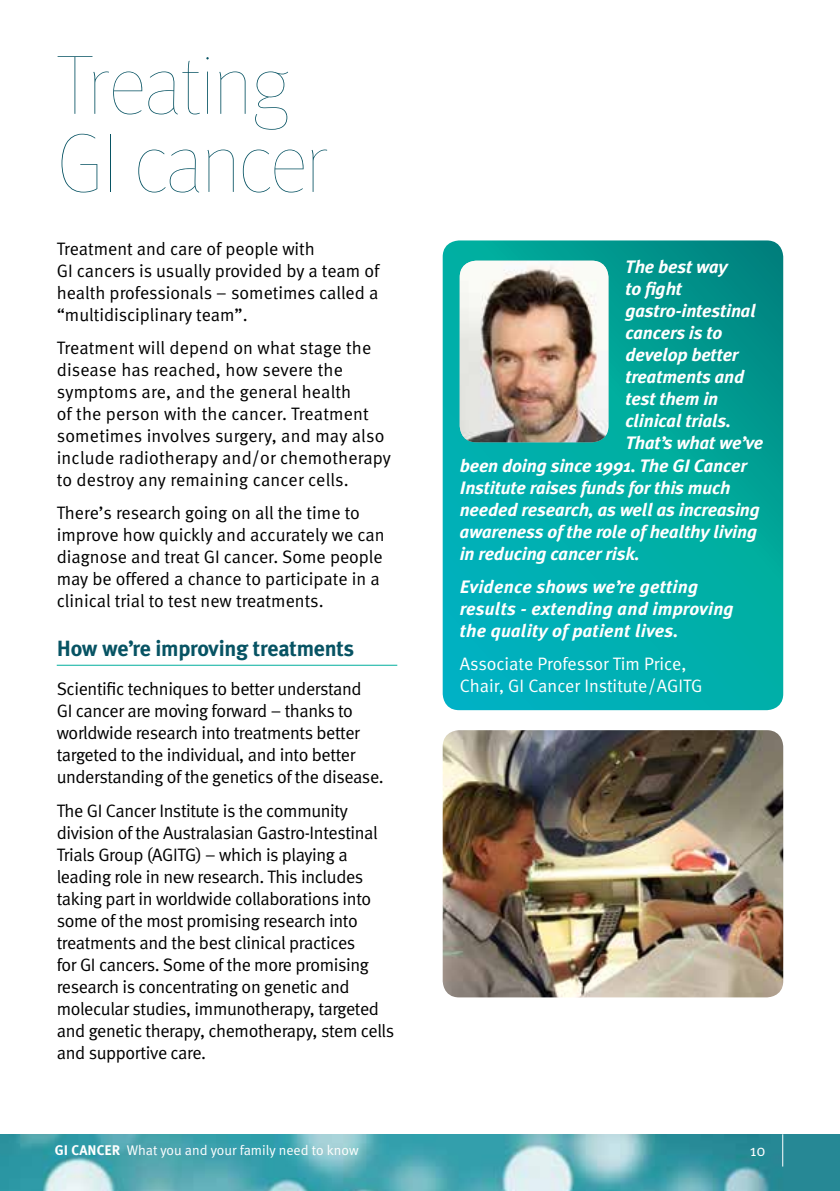
<style>
.page{position:relative;width:840px;height:1191px;background:#fff}
.page>*{position:absolute;margin:0;border:0;box-sizing:border-box;transform-origin:0 0}
.t1{font:84px/78px "Meta Pro Hair";letter-spacing:-.02em;color:#075363}
.t2{font:700 22px "Meta Plus";letter-spacing:-.01em;color:#075363}
.t3{font:18px/22px "Meta Normal";letter-spacing:-.02em;color:#000}
.t4{font:18px/22px "Meta Normal";color:#000}
.t5{font:italic 700 18px "Meta Plus";letter-spacing:-.01em;color:#fff}
.t6{font:18px/22px "Meta Normal";letter-spacing:.01em;color:#000}
.t7{font:italic 700 18px/22px "Meta Plus";letter-spacing:.01em;color:#fff}
.t8{font:18px/22px "Meta Normal";color:#fff}
.t9{font:16px "Meta Normal";color:#fff}
.t10{font:14px "Meta Normal";color:#fff}
.s1{font-family:"Meta Plus";font-weight:700}
</style>
<div class="page">
<img style="left:1px;top:1134px;width:838px;height:57px">
<img style="left:0;top:1134px;width:1px;height:57px">
<hr style="left:781px;top:1134px;width:1px;height:32px;background:#fff">
<img style="left:442px;top:730px;width:340px;height:267px">
<hr style="left:57px;top:664px;width:340px;height:1px;background:#00ae9e">
<svg style="left:442px;top:240px;width:340px;height:470px;background:#01a8a4"></svg>
<img style="left:459px;top:261px;width:149px;height:181px">
<h1 class="t1" style="left:57px;top:44px;width:273px">Treating<br>GI cancer</h1>
<p class="t4" style="left:57px;top:237px;width:324px">Treatment and care of people with<br>GI cancers is usually provided by a team of health professionals – sometimes called a “multidisciplinary team”.</p>
<p class="t6" style="left:57px;top:337px;width:335px">Treatment will depend on what stage the disease has reached, how severe the symptoms are, and the general health<br>of the person with the cancer. Treatment sometimes involves surgery, and may also include radiotherapy and/or chemotherapy to destroy any remaining cancer cells.</p>
<p class="t4" style="left:57px;top:502px;width:329px">There’s research going on all the time to improve how quickly and accurately we can diagnose and treat GI cancer. Some people may be offered a chance to participate in a clinical trial to test new treatments.</p>
<p class="t2" style="left:57px;top:636px;width:299px">How we’re improving treatments</p>
<p class="t3" style="left:57px;top:678px;width:328px">Scientific techniques to better understand<br>GI cancer are moving forward – thanks to worldwide research into treatments better targeted to the individual, and into better understanding of the genetics of the disease.</p>
<p class="t3" style="left:57px;top:799px;width:339px">The GI Cancer Institute is the community division of the Australasian Gastro-Intestinal Trials Group (AGITG) – which is playing a leading role in new research. This includes taking part in worldwide collaborations into some of the most promising research into treatments and the best clinical practices<br>for GI cancers. Some of the more promising research is concentrating on genetic and molecular studies, immunotherapy, targeted and genetic therapy, chemotherapy, stem cells and supportive care.</p>
<p class="t5" style="left:625px;top:257px;width:104px">The best way</p>
<p class="t5" style="left:625px;top:279px;width:58px">to fight</p>
<p class="t5" style="left:625px;top:301px;width:132px">gastro-intestinal</p>
<p class="t5" style="left:625px;top:323px;width:98px">cancers is to</p>
<p class="t5" style="left:625px;top:345px;width:114px">develop better</p>
<p class="t5" style="left:625px;top:367px;width:120px">treatments and</p>
<p class="t5" style="left:625px;top:389px;width:94px">test them in</p>
<p class="t5" style="left:625px;top:411px;width:107px">clinical trials.</p>
<p class="t5" style="left:625px;top:433px;width:139px">That’s what we’ve</p>
<p class="t5" style="left:459px;top:455px;width:288px">been doing since 1991. The GI Cancer</p>
<p class="t5" style="left:459px;top:477px;width:272px">Institute raises funds for this much</p>
<p class="t5" style="left:459px;top:499px;width:302px">needed research, as well as increasing</p>
<p class="t5" style="left:459px;top:521px;width:299px">awareness of the role of healthy living</p>
<p class="t5" style="left:459px;top:543px;width:181px">in reducing cancer risk.</p>
<p class="t7" style="left:459px;top:575px;width:275px">Evidence shows we’re getting results - extending and improving the quality of patient lives.</p>
<p class="t8" style="left:459px;top:653px;width:244px">Associate Professor Tim Price,<br>Chair, GI Cancer Institute/AGITG</p>
<p class="t10" style="left:55px;top:1141px;width:305px"><span class="s1">GI CANCER</span> What you and your family need to know</p>
<p class="t9" style="left:749px;top:1141px;width:17px">10</p>
</div>
